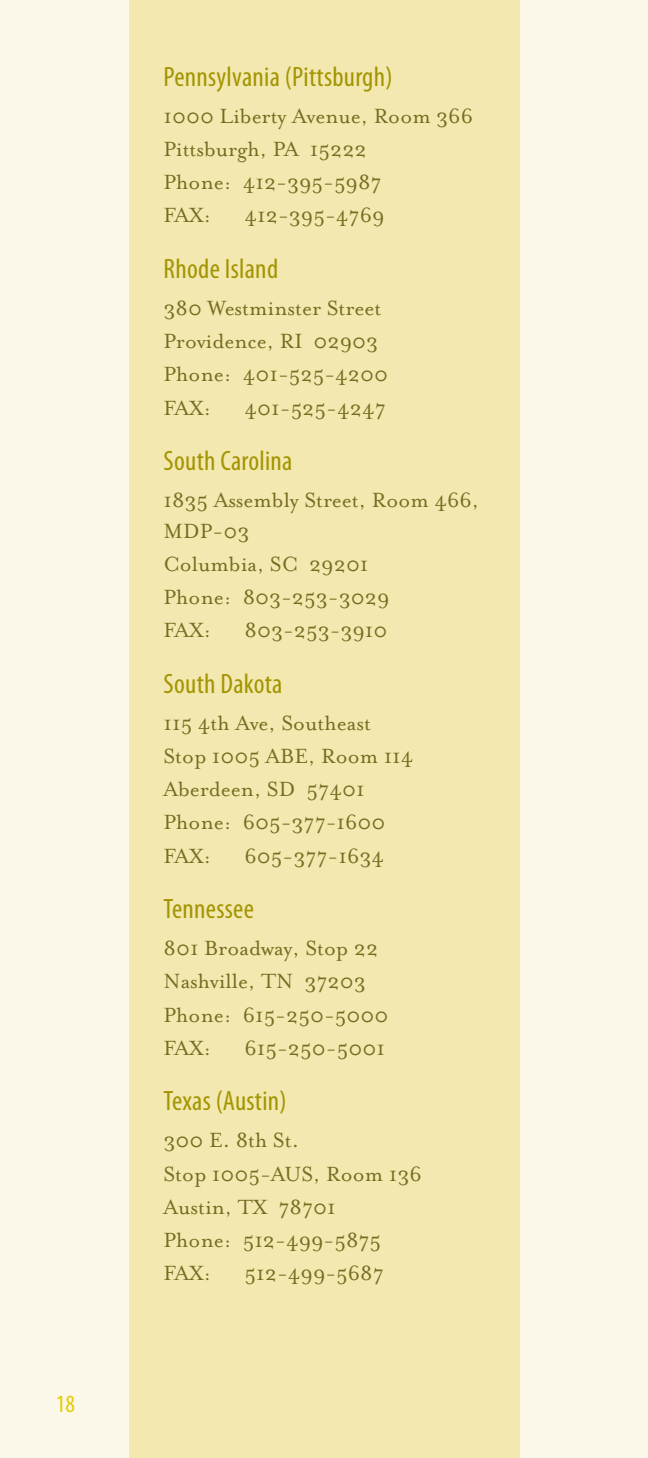
<style>
.page{position:relative;width:648px;height:1458px;background:#fbf8ea}
.page>*{position:absolute;margin:0;border:0;box-sizing:border-box;transform-origin:0 0}
.t1{font:condensed 28.12px "Myriad Pro";letter-spacing:.01em;color:#a39502}
.t2{font:condensed 24.75px "Myriad Pro";color:#e3cc02}
.t3{font:23.62px/33.3px "Mrs Eaves Roman";color:#766d21}
</style>
<div class="page">
<div style="left:129px;top:0;width:391px;height:1458px;background:#f3e8af"></div>
<p class="t2" style="left:56px;top:1389px;width:10px">18</p>
<p class="t1" style="left:164px;top:60px;width:230px">Pennsylvania (Pittsburgh)</p>
<p class="t3" style="left:164px;top:99px;width:311px">1000 Liberty Avenue, Room 366<br>Pittsburgh, PA 15222<br>Phone: 412-395-5987<br>FAX:</p>
<p class="t3" style="left:245px;top:199px;width:142px">412-395-4769</p>
<p class="t1" style="left:164px;top:252px;width:116px">Rhode Island</p>
<p class="t3" style="left:164px;top:292px;width:226px">380 Westminster Street<br>Providence, RI 02903<br>Phone: 401-525-4200<br>FAX:</p>
<p class="t3" style="left:245px;top:391px;width:143px">401-525-4247</p>
<p class="t1" style="left:164px;top:444px;width:130px">South Carolina</p>
<p class="t3" style="left:164px;top:485px;width:317px;line-height:30.4px">1835 Assembly Street, Room 466,<br>MDP-03</p>
<p class="t3" style="left:164px;top:547px;width:227px">Columbia, SC 29201<br>Phone: 803-253-3029<br>FAX:</p>
<p class="t3" style="left:245px;top:614px;width:145px">803-253-3910</p>
<p class="t1" style="left:164px;top:667px;width:120px">South Dakota</p>
<p class="t3" style="left:164px;top:706px;width:252px">115 4th Ave, Southeast<br>Stop 1005 ABE, Room 114<br>Aberdeen, SD 57401<br>Phone: 605-377-1600<br>FAX:</p>
<p class="t3" style="left:245px;top:839px;width:141px">605-377-1634</p>
<p class="t1" style="left:164px;top:892px;width:92px">Tennessee</p>
<p class="t3" style="left:164px;top:932px;width:226px">801 Broadway, Stop 22<br>Nashville, TN 37203<br>Phone: 615-250-5000<br>FAX:</p>
<p class="t3" style="left:245px;top:1031px;width:142px">615-250-5001</p>
<p class="t1" style="left:164px;top:1084px;width:125px">Texas (Austin)</p>
<p class="t3" style="left:164px;top:1124px;width:260px">300 E. 8th St.<br>Stop 1005-AUS, Room 136<br>Austin, TX 78701<br>Phone: 512-499-5875<br>FAX:</p>
<p class="t3" style="left:245px;top:1257px;width:141px">512-499-5687</p>
</div>
